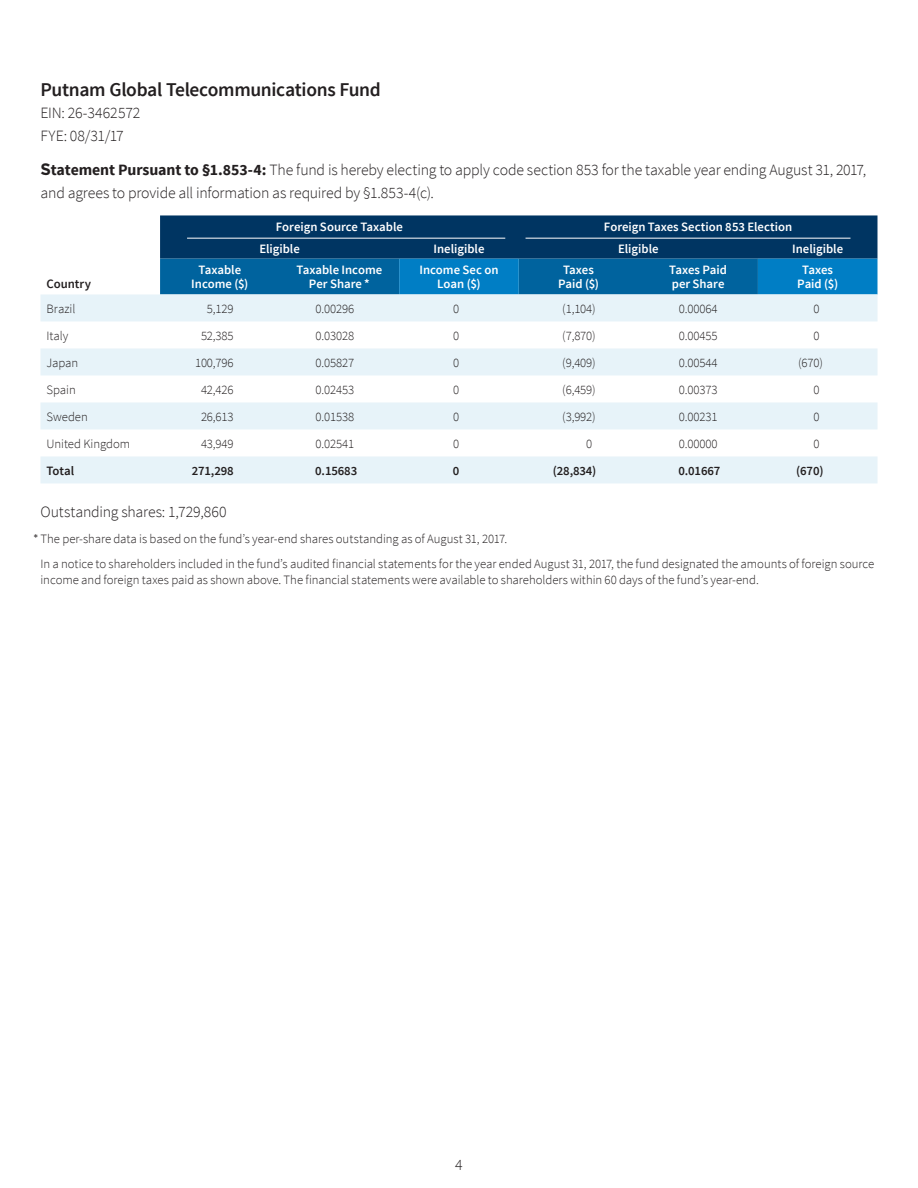
<style>
.page{position:relative;width:918px;height:1188px;background:#fff}
.page>*{position:absolute;margin:0;border:0;box-sizing:border-box;transform-origin:0 0}
.Headline_sub{font:600 19.5px "Source Sans Pro";letter-spacing:-.015em;color:#231f20}
.Body{font:300 15.75px/22.5px "Source Sans Pro";letter-spacing:-.01em;color:#231f20}
.Footnote{font:300 12.75px/15.8px "Source Sans Pro";letter-spacing:-.005em;color:#231f20}
.Table_nums_decimal{font:300 12.75px "Source Sans Pro";letter-spacing:-.01em;color:#231f20}
.Table_head{font:600 12.75px/13.5px "Source Sans Pro";color:#fff;text-align:center}
.Table_head_1{font:600 12.75px/13.5px "Source Sans Pro";color:#fff;text-align:center}
.Table_stub{font:300 12.75px "Source Sans Pro";letter-spacing:-.005em;color:#231f20}
.Table_nums_decimal-2{font:600 12.75px "Source Sans Pro";letter-spacing:-.01em;color:#231f20}
.Table_head_1-2{font:600 12.75px "Source Sans Pro";color:#231f20}
.Table_stub-2{font:600 12.75px "Source Sans Pro";letter-spacing:-.005em;color:#231f20}
.s1{font-family:"Gotham";font-weight:700;font-size:16.5px}
.s2{font-weight:700}
</style>
<div class="page">
<svg style="left:160px;top:215px;width:718px;height:79px;background:#035085"></svg>
<svg style="left:40px;top:294px;width:838px;height:189px;fill:#e7f3f9"></svg>
<hr style="left:187px;top:238px;width:318px;height:1px;background:#fff">
<hr style="left:526px;top:238px;width:325px;height:1px;background:#fff">
<p class="Headline_sub" style="left:40px;top:77px;width:342px">Putnam Global Telecommunications Fund</p>
<p class="Body" style="left:40px;top:102px;width:101px">EIN: 26-3462572<br>FYE: 08/31/17</p>
<p class="Body" style="left:40px;top:159px;width:827px"><span class="s1">S</span><span class="s2">tatement Pursuant to §1.853-4:</span> The fund is hereby electing to apply code section 853 for the taxable year ending August 31, 2017, and agrees to provide all information as required by §1.853-4(c).</p>
<p class="Table_head" style="left:276px;top:220px;width:129px">Foreign Source Taxable</p>
<p class="Table_head" style="left:604px;top:220px;width:190px">Foreign Taxes Section 853 Election</p>
<p class="Table_head" style="left:259px;top:242px;width:42px">Eligible</p>
<p class="Table_head" style="left:434px;top:242px;width:52px">Ineligible</p>
<p class="Table_head" style="left:618px;top:242px;width:42px">Eligible</p>
<p class="Table_head" style="left:792px;top:242px;width:52px">Ineligible</p>
<p class="Table_head_1-2" style="left:46px;top:275px;width:46px">Country</p>
<p class="Table_head" style="left:191px;top:264px;width:59px">Taxable<br>Income ($)</p>
<p class="Table_head_1" style="left:297px;top:264px;width:87px">Taxable Income<br>Per Share *</p>
<p class="Table_head" style="left:419px;top:264px;width:81px">Income Sec on<br>Loan ($)</p>
<p class="Table_head_1" style="left:558px;top:264px;width:43px">Taxes<br>Paid ($)</p>
<p class="Table_head_1" style="left:669px;top:264px;width:59px;text-align:left">Taxes Paid per Share</p>
<p class="Table_head_1" style="left:797px;top:264px;width:43px">Taxes<br>Paid ($)</p>
<p class="Table_stub" style="left:46px;top:301px;width:30px">Brazil</p>
<p class="Table_nums_decimal" style="left:207px;top:301px;width:28px">5,129</p>
<p class="Table_nums_decimal" style="left:316px;top:301px;width:40px">0.00296</p>
<p class="Table_nums_decimal" style="left:453px;top:301px;width:8px">0</p>
<p class="Table_nums_decimal" style="left:562px;top:301px;width:35px">(1,104)</p>
<p class="Table_nums_decimal" style="left:679px;top:301px;width:40px">0.00064</p>
<p class="Table_nums_decimal" style="left:813px;top:301px;width:8px">0</p>
<p class="Table_stub" style="left:46px;top:328px;width:23px">Italy</p>
<p class="Table_nums_decimal" style="left:201px;top:328px;width:34px">52,385</p>
<p class="Table_nums_decimal" style="left:316px;top:328px;width:40px">0.03028</p>
<p class="Table_nums_decimal" style="left:453px;top:328px;width:8px">0</p>
<p class="Table_nums_decimal" style="left:562px;top:328px;width:35px">(7,870)</p>
<p class="Table_nums_decimal" style="left:679px;top:328px;width:40px">0.00455</p>
<p class="Table_nums_decimal" style="left:813px;top:328px;width:8px">0</p>
<p class="Table_stub" style="left:46px;top:355px;width:33px">Japan</p>
<p class="Table_nums_decimal" style="left:195px;top:355px;width:40px">100,796</p>
<p class="Table_nums_decimal" style="left:316px;top:355px;width:40px">0.05827</p>
<p class="Table_nums_decimal" style="left:453px;top:355px;width:8px">0</p>
<p class="Table_nums_decimal" style="left:562px;top:355px;width:35px">(9,409)</p>
<p class="Table_nums_decimal" style="left:679px;top:355px;width:40px">0.00544</p>
<p class="Table_nums_decimal" style="left:798px;top:355px;width:26px">(670)</p>
<p class="Table_stub" style="left:46px;top:382px;width:31px">Spain</p>
<p class="Table_nums_decimal" style="left:201px;top:382px;width:34px">42,426</p>
<p class="Table_nums_decimal" style="left:316px;top:382px;width:40px">0.02453</p>
<p class="Table_nums_decimal" style="left:453px;top:382px;width:8px">0</p>
<p class="Table_nums_decimal" style="left:562px;top:382px;width:35px">(6,459)</p>
<p class="Table_nums_decimal" style="left:679px;top:382px;width:40px">0.00373</p>
<p class="Table_nums_decimal" style="left:813px;top:382px;width:8px">0</p>
<p class="Table_stub" style="left:46px;top:409px;width:43px">Sweden</p>
<p class="Table_nums_decimal" style="left:201px;top:409px;width:34px">26,613</p>
<p class="Table_nums_decimal" style="left:316px;top:409px;width:40px">0.01538</p>
<p class="Table_nums_decimal" style="left:453px;top:409px;width:8px">0</p>
<p class="Table_nums_decimal" style="left:562px;top:409px;width:35px">(3,992)</p>
<p class="Table_nums_decimal" style="left:679px;top:409px;width:40px">0.00231</p>
<p class="Table_nums_decimal" style="left:813px;top:409px;width:8px">0</p>
<p class="Table_stub" style="left:46px;top:436px;width:85px">United Kingdom</p>
<p class="Table_nums_decimal" style="left:201px;top:436px;width:34px">43,949</p>
<p class="Table_nums_decimal" style="left:316px;top:436px;width:40px">0.02541</p>
<p class="Table_nums_decimal" style="left:453px;top:436px;width:8px">0</p>
<p class="Table_nums_decimal" style="left:586px;top:436px;width:8px">0</p>
<p class="Table_nums_decimal" style="left:679px;top:436px;width:40px">0.00000</p>
<p class="Table_nums_decimal" style="left:813px;top:436px;width:8px">0</p>
<p class="Table_stub-2" style="left:46px;top:462px;width:29px">Total</p>
<p class="Table_nums_decimal-2" style="left:192px;top:462px;width:43px">271,298</p>
<p class="Table_nums_decimal-2" style="left:315px;top:462px;width:43px">0.15683</p>
<p class="Table_nums_decimal-2" style="left:453px;top:462px;width:8px">0</p>
<p class="Table_nums_decimal-2" style="left:553px;top:462px;width:45px">(28,834)</p>
<p class="Table_nums_decimal-2" style="left:678px;top:462px;width:43px">0.01667</p>
<p class="Table_nums_decimal-2" style="left:796px;top:462px;width:29px">(670)</p>
<p class="Body" style="left:41px;top:500px;width:188px">Outstanding shares: 1,729,860</p>
<p class="Footnote" style="left:41px;top:531px;width:468px">The per-share data is based on the fund’s year-end shares outstanding as of August 31, 2017.</p>
<p class="Footnote" style="left:41px;top:556px;width:835px">In a notice to shareholders included in the fund’s audited financial statements for the year ended August 31, 2017, the fund designated the amounts of foreign source income and foreign taxes paid as shown above. The financial statements were available to shareholders within 60 days of the fund’s year-end.</p>
<p class="Body" style="left:455px;top:1153px;width:9px">4</p>
</div>
